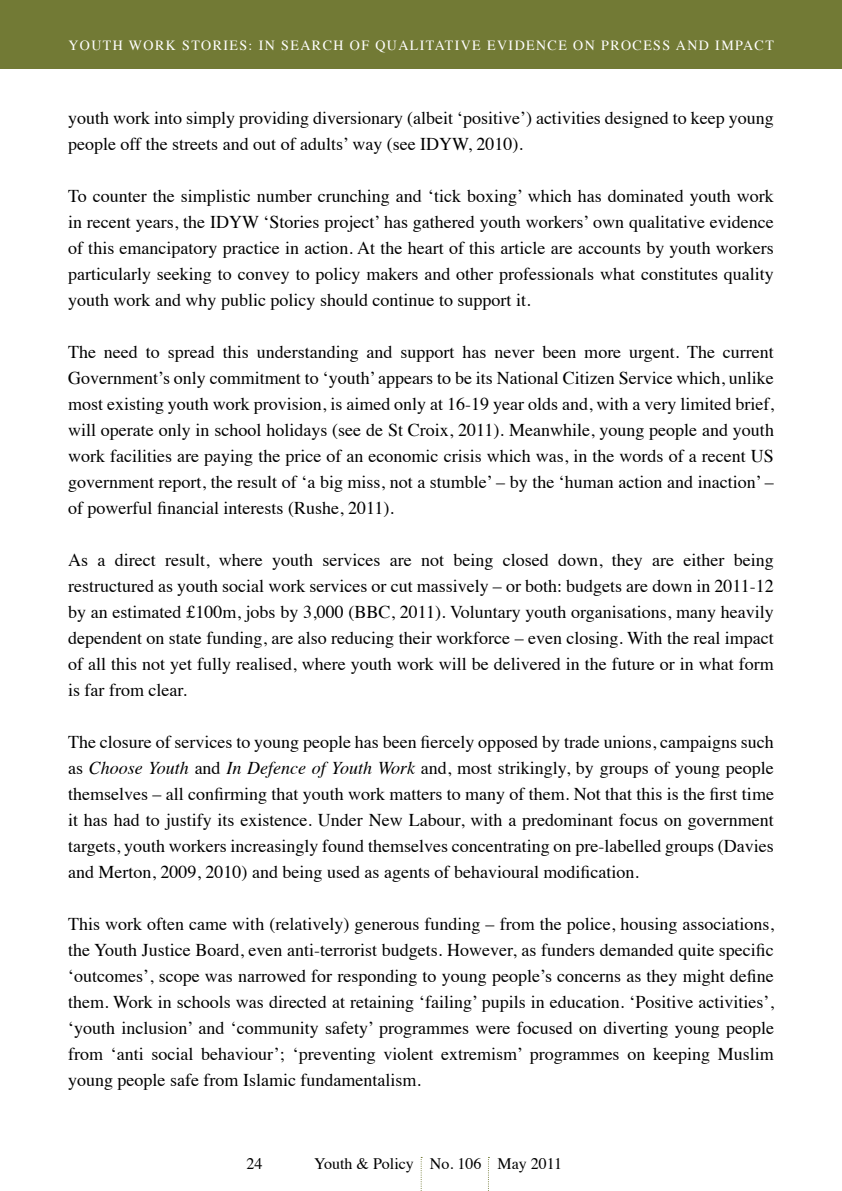
<style>
.page{position:relative;width:842px;height:1191px;background:#fff}
.page>*{position:absolute;margin:0;border:0;box-sizing:border-box;transform-origin:0 0}
.t1{font:18px/26px "Times";color:#000;text-align:justify}
.t2{font:16px "Times";color:#000}
.t3{font:14px "Times";letter-spacing:.1em;color:#fff}
.s1{font-style:italic}
</style>
<div class="page">
<svg style="left:421px;top:1157px;width:1px;height:34px"></svg>
<svg style="left:488px;top:1157px;width:1px;height:34px"></svg>
<div style="left:0;top:0;width:842px;height:68px;background:#727a35"></div>
<p class="t3" style="left:68px;top:32px;width:244px">Youth work stories: in searc</p>
<p class="t3" style="left:333px;top:32px;width:103px">h of qualitat</p>
<p class="t3" style="left:455px;top:32px;width:278px">ive evidence on process and impact</p>
<p class="t1" style="left:68px;top:103px;width:707px">youth work into simply providing diversionary (albeit ‘positive’) activities designed to keep young people off the streets and out of adults’ way (see IDYW, 2010).</p>
<p class="t1" style="left:68px;top:181px;width:707px">To counter the simplistic number crunching and ‘tick boxing’ which has dominated youth work in recent years, the IDYW ‘Stories project’ has gathered youth workers’ own qualitative evidence of this emancipatory practice in action. At the heart of this article are accounts by youth workers particularly seeking to convey to policy makers and other professionals what constitutes quality youth work and why public policy should continue to support it.</p>
<p class="t1" style="left:68px;top:337px;width:707px;text-align:left">The need to spread this understanding and support has never been more urgent. The current Government’s only commitment to ‘youth’ appears to be its National Citizen Service which, unlike most existing youth work provision, is aimed only at 16-19 year olds and, with a very limited brief, will operate only in school holidays (see de St Croix, 2011). Meanwhile, young people and youth work facilities are paying the price of an economic crisis which was, in the words of a recent US government report, the result of ‘a big miss, not a stumble’ – by the ‘human action and inaction’ – of powerful financial interests (Rushe, 2011).</p>
<p class="t1" style="left:68px;top:545px;width:707px">As a direct result, where youth services are not being closed down, they are either being restructured as youth social work services or cut massively – or both: budgets are down in 2011-12 by an estimated £100m, jobs by 3,000 (BBC, 2011). Voluntary youth organisations, many heavily dependent on state funding, are also reducing their workforce – even closing. With the real impact of all this not yet fully realised, where youth work will be delivered in the future or in what form is far from clear.</p>
<p class="t1" style="left:68px;top:727px;width:707px">The closure of services to young people has been fiercely opposed by trade unions, campaigns such as <span class="s1">Choose Youth</span> and <span class="s1">In Defence of Youth Work</span> and, most strikingly, by groups of young people themselves – all confirming that youth work matters to many of them. Not that this is the first time it has had to justify its existence. Under New Labour, with a predominant focus on government targets, youth workers increasingly found themselves concentrating on pre-labelled groups (Davies and Merton, 2009, 2010) and being used as agents of behavioural modification.</p>
<p class="t1" style="left:68px;top:909px;width:707px">This work often came with (relatively) generous funding – from the police, housing associations, the Youth Justice Board, even anti-terrorist budgets. However, as funders demanded quite specific ‘outcomes’, scope was narrowed for responding to young people’s concerns as they might define them. Work in schools was directed at retaining ‘failing’ pupils in education. ‘Positive activities’, ‘youth inclusion’ and ‘community safety’ programmes were focused on diverting young people from ‘anti social behaviour’; ‘preventing violent extremism’ programmes on keeping Muslim young people safe from Islamic fundamentalism.</p>
<p class="t2" style="left:247px;top:1148px;width:17px">24</p>
<p class="t2" style="left:314px;top:1148px;width:250px">Youth &amp; Policy No. 106 May 2011</p>
</div>
